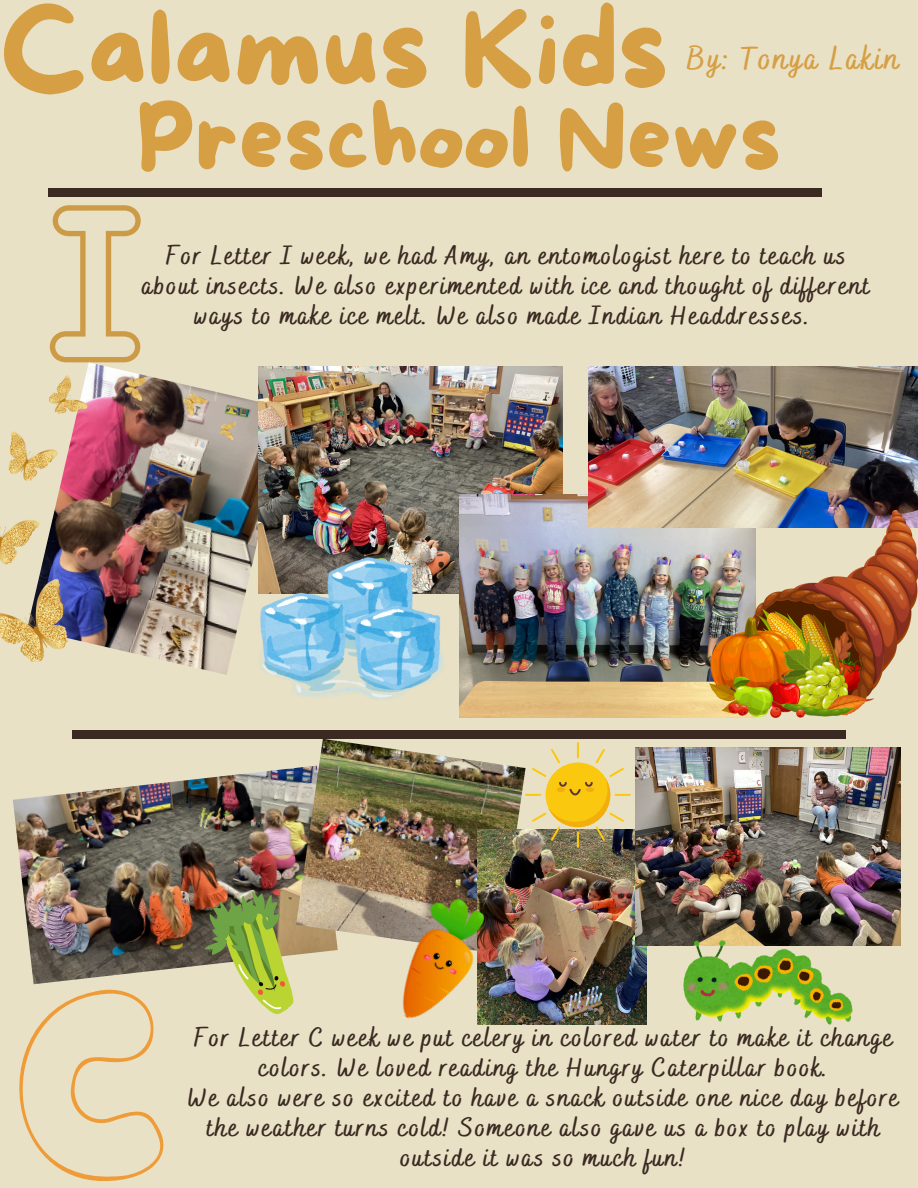
<style>
.page{position:relative;width:918px;height:1188px;background:#e8e1c6}
.page>*{position:absolute;margin:0;border:0;box-sizing:border-box;transform-origin:0 0}
.t1{font:107.85px "More Sugar";color:#d69f44}
.t2{font:88.35px "More Sugar";color:#d69f44}
.t3{font:700 32.7px "Bakerie Smooth";letter-spacing:.075em;color:#d69f44}
.t4{font:700 26.55px/29.8px "Bakerie Smooth";letter-spacing:.075em;color:#3a2a21;text-align:center}
</style>
<div class="page">
<div style="left:49px;top:189px;width:773px;height:7px;background:#3a2a21"></div>
<svg style="left:49px;top:205px;width:92px;height:157px"></svg>
<img style="left:31px;top:362px;width:257px;height:313px">
<img style="left:259px;top:367px;width:304px;height:227px">
<img style="left:459px;top:494px;width:250px;height:223px">
<img style="left:589px;top:367px;width:329px;height:160px">
<img style="left:259px;top:558px;width:187px;height:142px">
<img style="left:0;top:376px;width:235px;height:285px">
<img style="left:709px;top:511px;width:209px;height:207px">
<svg style="left:19px;top:989px;width:145px;height:193px"></svg>
<div style="left:72px;top:731px;width:774px;height:8px;background:#3a2a21"></div>
<img style="left:13px;top:768px;width:283px;height:216px">
<img style="left:296px;top:739px;width:229px;height:215px">
<img style="left:478px;top:830px;width:168px;height:194px">
<img style="left:636px;top:748px;width:264px;height:198px">
<img style="left:684px;top:940px;width:168px;height:85px">
<img style="left:371px;top:887px;width:129px;height:138px">
<img style="left:190px;top:882px;width:113px;height:132px">
<svg style="left:525px;top:742px;width:106px;height:106px"></svg>
<h1 class="t1" style="left:0;top:-9px;width:671px">Calamus Kids</h1>
<h3 class="t2" style="left:137px;top:91px;width:646px">Preschool News</h3>
<h2 class="t3" style="left:687px;top:40px;width:213px">By: Tonya Lakin</h2>
<p class="t4" style="left:142px;top:242px;width:729px">For Letter I week, we had Amy, an entomologist here to teach us about insects. We also experimented with ice and thought of different ways to make ice melt. We also made Indian Headdresses.</p>
<p class="t4" style="left:194px;top:1025px;width:700px">For Letter C week we put celery in colored water to make it change colors. We loved reading the Hungry Caterpillar book.</p>
<p class="t4" style="left:188px;top:1084px;width:712px">We also were so excited to have a snack outside one nice day before the weather turns cold! Someone also gave us a box to play with outside it was so much fun!</p>
</div>
